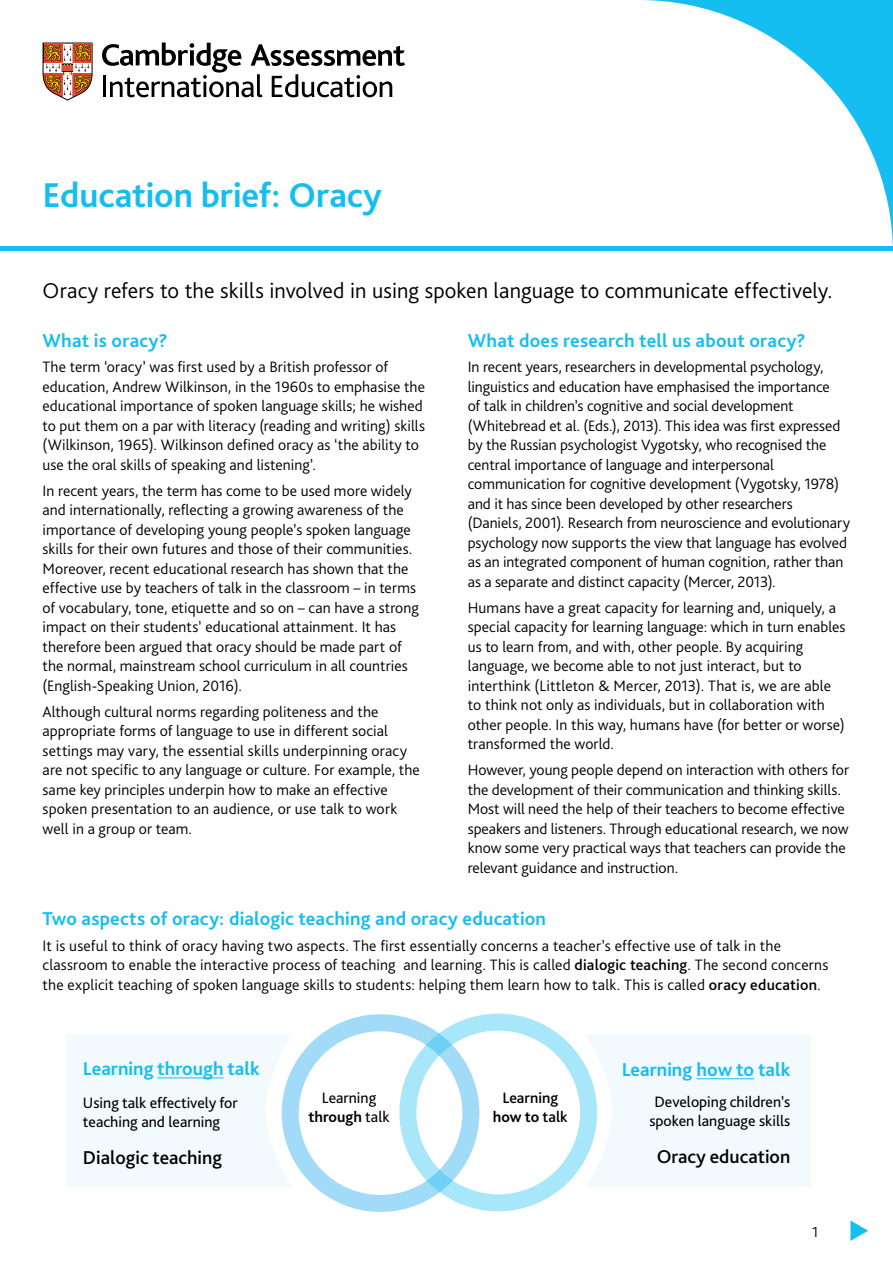
<style>
.page{position:relative;width:893px;height:1263px;background:#fff}
.page>*{position:absolute;margin:0;border:0;box-sizing:border-box;transform-origin:0 0}
.CAIE_Main_heading{font:700 36px "Bliss Pro";letter-spacing:-.005em;color:#15bef0}
.Introduction{font:300 22.5px "Bliss Pro";color:#000}
.Blue_subheading{font:700 19.5px "Bliss Pro";letter-spacing:.01em;color:#15bef0}
.t1{font:500 19.5px "Bliss Pro";color:#000}
.Body_copy{font:300 15.75px/19.5px "Bliss Pro";color:#000}
.t2{font:15.75px/19.5px "Bliss Pro";color:#000;text-align:center}
.t3{font:500 15.75px/19.5px "Bliss Pro";color:#000;text-align:center}
.t4{font:300 15px "Bliss Pro";color:#000}
.s1{font-weight:500}
.s2{font-weight:700}
</style>
<div class="page">
<hr style="left:0;top:247px;width:893px;height:4px;background:#15bef0">
<svg style="left:102px;top:43px;width:303px;height:54px"></svg>
<svg style="left:43px;top:43px;width:50px;height:58px"></svg>
<svg style="left:638px;top:0;width:255px;height:247px"></svg>
<svg style="left:850px;top:1220px;width:18px;height:21px"></svg>
<div style="left:585px;top:1035px;width:226px;height:152px;background:#f3fafe"></div>
<div style="left:67px;top:1035px;width:225px;height:152px;background:#f3fafe"></div>
<div style="left:282px;top:1014px;width:197px;height:198px;border:17px solid #a1dbf7;border-radius:50%"></div>
<div style="left:399px;top:1013px;width:198px;height:198px;border:17px solid #15bef0;border-radius:50%"></div>
<hr style="left:696px;top:1078px;width:58px;height:1px;background:#15bef0">
<hr style="left:157px;top:1077px;width:67px;height:1px;background:#15bef0">
<p class="CAIE_Main_heading" style="left:43px;top:172px;width:341px">Education brief: Oracy</p>
<p class="Introduction" style="left:43px;top:276px;width:792px">Oracy refers to the skills involved in using spoken language to communicate effectively.</p>
<p class="Blue_subheading" style="left:468px;top:328px;width:339px">What does research tell us about oracy?</p>
<p class="Body_copy" style="left:468px;top:357px;width:384px">In recent years, researchers in developmental psychology, linguistics and education have emphasised the importance<br>of talk in children’s cognitive and social development (Whitebread et al. (Eds.), 2013). This idea was first expressed by the Russian psychologist Vygotsky, who recognised the central importance of language and interpersonal communication for cognitive development (Vygotsky, 1978) and it has since been developed by other researchers (Daniels, 2001). Research from neuroscience and evolutionary psychology now supports the view that language has evolved as an integrated component of human cognition, rather than as a separate and distinct capacity (Mercer, 2013).</p>
<p class="Body_copy" style="left:468px;top:598px;width:379px">Humans have a great capacity for learning and, uniquely, a special capacity for learning language: which in turn enables us to learn from, and with, other people. By acquiring language, we become able to not just interact, but to interthink (Littleton &amp; Mercer, 2013). That is, we are able to think not only as individuals, but in collaboration with other people. In this way, humans have (for better or worse) transformed the world.</p>
<p class="Body_copy" style="left:468px;top:760px;width:383px">However, young people depend on interaction with others for the development of their communication and thinking skills.<br>Most will need the help of their teachers to become effective speakers and listeners. Through educational research, we now know some very practical ways that teachers can provide the relevant guidance and instruction.</p>
<p class="Blue_subheading" style="left:43px;top:906px;width:505px">Two aspects of oracy: dialogic teaching and oracy education</p>
<p class="Body_copy" style="left:43px;top:936px;width:787px">It is useful to think of oracy having two aspects. The first essentially concerns a teacher’s effective use of talk in the classroom to enable the interactive process of teaching and learning. This is called <span class="s1">dialogic teaching</span>. The second concerns the explicit teaching of spoken language skills to students: helping them learn how to talk. This is called <span class="s1">oracy education</span>.</p>
<p class="Blue_subheading" style="left:43px;top:328px;width:127px">What is oracy?</p>
<p class="Body_copy" style="left:43px;top:357px;width:384px">The term ‘oracy’ was first used by a British professor of education, Andrew Wilkinson, in the 1960s to emphasise the educational importance of spoken language skills; he wished to put them on a par with literacy (reading and writing) skills (Wilkinson, 1965). Wilkinson defined oracy as ‘the ability to use the oral skills of speaking and listening’.</p>
<p class="Body_copy" style="left:43px;top:481px;width:378px">In recent years, the term has come to be used more widely and internationally, reflecting a growing awareness of the importance of developing young people’s spoken language skills for their own futures and those of their communities.<br>Moreover, recent educational research has shown that the effective use by teachers of talk in the classroom – in terms of vocabulary, tone, etiquette and so on – can have a strong impact on their students’ educational attainment. It has therefore been argued that oracy should be made part of the normal, mainstream school curriculum in all countries (English-Speaking Union, 2016).</p>
<p class="Body_copy" style="left:43px;top:702px;width:379px">Although cultural norms regarding politeness and the appropriate forms of language to use in different social settings may vary, the essential skills underpinning oracy are not specific to any language or culture. For example, the same key principles underpin how to make an effective spoken presentation to an audience, or use talk to work well in a group or team.</p>
<p class="Blue_subheading" style="left:83px;top:1056px;width:178px">Learning through talk</p>
<p class="Blue_subheading" style="left:622px;top:1057px;width:170px">Learning how to talk</p>
<p class="t2" style="left:83px;top:1092px;width:156px;text-align:left">Using talk effectively for teaching and learning</p>
<p class="t2" style="left:649px;top:1092px;width:142px">Developing children’s spoken language skills</p>
<p class="t1" style="left:83px;top:1145px;width:141px">Dialogic teaching</p>
<p class="t1" style="left:657px;top:1145px;width:135px">Oracy education</p>
<p class="t3" style="left:493px;top:1088px;width:76px">Learning <span class="s2">how to</span> talk</p>
<p class="t2" style="left:308px;top:1088px;width:83px">Learning <span class="s2">through</span> talk</p>
<p class="t4" style="left:812px;top:1222px;width:8px">1</p>
</div>
